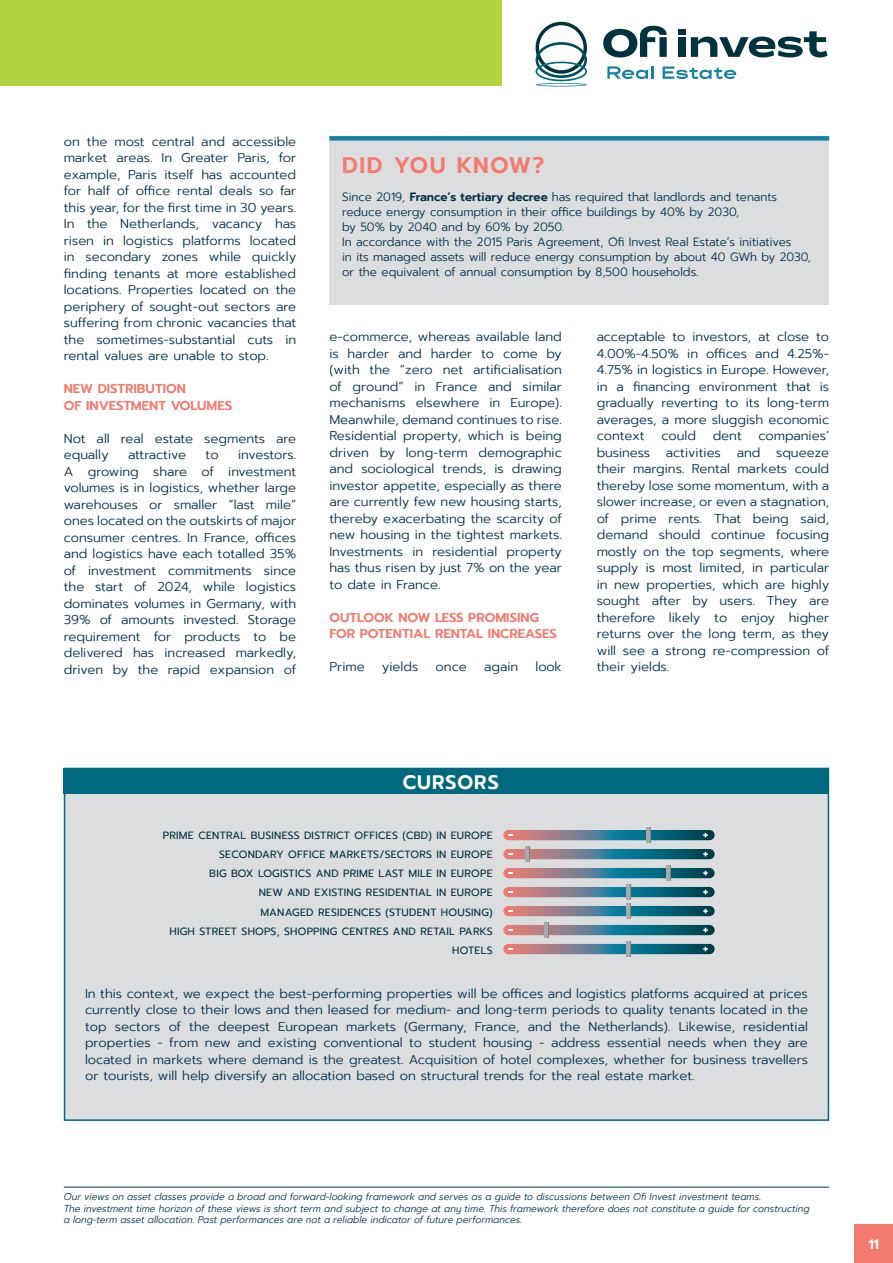
<style>
.page{position:relative;width:893px;height:1263px;background:#fff}
.page>*{position:absolute;margin:0;border:0;box-sizing:border-box;transform-origin:0 0}
.t1{font:600 22.5px "Prompt";letter-spacing:.07em;color:#f37a6e}
.t2{font:600 19.5px "Prompt";letter-spacing:.05em;color:#fff}
.t3{font:600 13.5px "Prompt";color:#fff}
.TEXTE_COURANT{font:300 12.75px/16.5px "Prompt";color:#00324c;text-align:justify}
.TEXTE_COURANT-2{font:600 12.75px/16.5px "Prompt";color:#f37a6e}
.TEXTE_COURANT-3{font:300 12.75px "Prompt";letter-spacing:-.02em;color:#00324c}
.t4{font:300 12px/15px "Prompt";color:#00324c}
.t5{font:10.5px/19.2px "Prompt";letter-spacing:.025em;color:#00323f;text-align:right}
.NOTES_BIS{font:italic 300 9.75px/11.2px "Prompt";letter-spacing:.005em;color:#00324c;scale:.96 1}
.s1{font-weight:600}
</style>
<div class="page">
<div style="left:855px;top:1225px;width:38px;height:38px;background:#f37a6e"></div>
<svg style="left:536px;top:22px;width:51px;height:59px"></svg>
<svg style="left:536px;top:83px;width:51px;height:4px"></svg>
<hr style="left:538px;top:84px;width:47px;height:2px;background:#1581a3;border-radius:50%">
<svg style="left:603px;top:26px;width:64px;height:32px"></svg>
<div style="left:679px;top:37px;width:7px;height:20px;background:#00323f"></div>
<div style="left:679px;top:29px;width:7px;height:6px;background:#00323f"></div>
<svg style="left:691px;top:31px;width:136px;height:26px"></svg>
<svg style="left:607px;top:66px;width:46px;height:13px"></svg>
<svg style="left:663px;top:66px;width:73px;height:13px"></svg>
<div style="left:0;top:0;width:502px;height:85px;background:#b2d23f"></div>
<div style="left:64px;top:768px;width:765px;height:353px;background:#dcdddf;border:2px solid #006980"></div>
<div style="left:64px;top:768px;width:765px;height:26px;background:#006980"></div>
<svg style="left:503px;top:830px;width:212px;height:10px;background:#507282"></svg>
<div style="left:646px;top:827px;width:5px;height:16px;background:#808285"></div>
<hr style="left:646px;top:827px;width:4px;height:16px;background:#a8a9ad">
<svg style="left:703px;top:833px;width:5px;height:4px"></svg>
<svg style="left:503px;top:849px;width:212px;height:10px;background:#4b7183"></svg>
<svg style="left:525px;top:846px;width:5px;height:16px"></svg>
<hr style="left:526px;top:846px;width:3px;height:16px;background:#a8a9ad">
<svg style="left:703px;top:852px;width:5px;height:4px"></svg>
<svg style="left:503px;top:868px;width:212px;height:10px;background:#507283"></svg>
<svg style="left:666px;top:865px;width:5px;height:16px"></svg>
<hr style="left:667px;top:865px;width:3px;height:16px;background:#a8a9ad">
<svg style="left:703px;top:871px;width:5px;height:4px"></svg>
<svg style="left:503px;top:887px;width:212px;height:10px;background:#507182"></svg>
<svg style="left:626px;top:884px;width:5px;height:16px"></svg>
<hr style="left:627px;top:884px;width:3px;height:16px;background:#a8a9ad">
<svg style="left:703px;top:890px;width:5px;height:4px"></svg>
<svg style="left:503px;top:906px;width:212px;height:10px;background:#507182"></svg>
<svg style="left:626px;top:903px;width:5px;height:16px"></svg>
<hr style="left:627px;top:903px;width:3px;height:16px;background:#a8a9ad">
<svg style="left:703px;top:909px;width:5px;height:4px"></svg>
<svg style="left:503px;top:925px;width:212px;height:10px;background:#4c7182"></svg>
<svg style="left:544px;top:922px;width:5px;height:16px"></svg>
<hr style="left:545px;top:922px;width:3px;height:16px;background:#a8a9ad">
<svg style="left:703px;top:928px;width:5px;height:4px"></svg>
<svg style="left:503px;top:944px;width:212px;height:10px;background:#507182"></svg>
<svg style="left:626px;top:941px;width:5px;height:16px"></svg>
<hr style="left:627px;top:941px;width:3px;height:16px;background:#a8a9ad">
<svg style="left:703px;top:947px;width:5px;height:4px"></svg>
<div style="left:329px;top:140px;width:500px;height:165px;background:#dcdddf"></div>
<div style="left:329px;top:136px;width:500px;height:5px;background:#1581a3"></div>
<hr style="left:64px;top:1187px;width:765px;height:1px;background:#00324c">
<p class="TEXTE_COURANT" style="left:64px;top:133px;width:234px">on the most central and accessible market areas. In Greater Paris, for example, Paris itself has accounted for half of office rental deals so far this year, for the first time in 30 years.<br>In the Netherlands, vacancy has risen in logistics platforms located in secondary zones while quickly finding tenants at more established locations. Properties located on the periphery of sought-out sectors are suffering from chronic vacancies that the sometimes-substantial cuts in rental values are unable to stop.</p>
<p class="TEXTE_COURANT-2" style="left:64px;top:380px;width:124px">NEW DISTRIBUTION</p>
<p class="TEXTE_COURANT-2" style="left:64px;top:397px;width:170px">OF INVESTMENT VOLUMES</p>
<p class="TEXTE_COURANT" style="left:64px;top:430px;width:234px">Not all real estate segments are equally</p>
<p class="TEXTE_COURANT" style="left:64px;top:446px;width:234px;text-indent:174px">investors.<br>A growing share of investment volumes is in logistics, whether large warehouses or smaller “last mile” ones located on the outskirts of major consumer centres. In France, offices and logistics have each totalled 35% of investment commitments since the start of 2024, while logistics dominates volumes in Germany, with 39% of amounts invested. Storage requirement for products to be delivered has increased markedly, driven by the rapid expansion of</p>
<p class="TEXTE_COURANT-3" style="left:128px;top:446px;width:60px">attractive</p>
<p class="TEXTE_COURANT" style="left:206px;top:446px;width:15px">to</p>
<p class="t1" style="left:342px;top:149px;width:204px">DID YOU KNOW?</p>
<p class="t4" style="left:342px;top:189px;width:470px">Since 2019, <span class="s1">France’s tertiary decree</span> has required that landlords and tenants reduce energy consumption in their office buildings by 40% by 2030,<br>by 50% by 2040 and by 60% by 2050.<br>In accordance with the 2015 Paris Agreement, Ofi Invest Real Estate’s initiatives<br>in its managed assets will reduce energy consumption by about 40 GWh by 2030, or the equivalent of annual consumption by 8,500 households.</p>
<p class="TEXTE_COURANT" style="left:329px;top:329px;width:234px">e-commerce, whereas available land is harder and harder to come by (with the “zero net artificialisation of ground” in France and similar mechanisms elsewhere in Europe).<br>Meanwhile, demand continues to rise.<br>Residential property, which is being driven by long-term demographic and sociological trends, is drawing investor appetite, especially as there are currently few new housing starts, thereby exacerbating the scarcity of new housing in the tightest markets.<br>Investments in residential property has thus risen by just 7% on the year to date in France.</p>
<p class="TEXTE_COURANT-2" style="left:329px;top:609px;width:229px">OUTLOOK NOW LESS PROMISING<br>FOR POTENTIAL RENTAL INCREASES</p>
<p class="TEXTE_COURANT" style="left:329px;top:658px;width:37px">Prime</p>
<p class="TEXTE_COURANT" style="left:382px;top:658px;width:38px">yields</p>
<p class="TEXTE_COURANT" style="left:436px;top:658px;width:33px">once</p>
<p class="TEXTE_COURANT" style="left:484px;top:658px;width:36px">again</p>
<p class="TEXTE_COURANT" style="left:535px;top:658px;width:28px">look</p>
<p class="TEXTE_COURANT" style="left:597px;top:328px;width:234px">acceptable to investors, at close to 4.00%-4.50% in offices and 4.25%- 4.75% in logistics in Europe. However, in a financing environment that is gradually reverting to its long-term averages, a more sluggish economic context</p>
<p class="TEXTE_COURANT" style="left:661px;top:427px;width:36px">could</p>
<p class="TEXTE_COURANT" style="left:713px;top:427px;width:31px">dent</p>
<p class="TEXTE_COURANT" style="left:597px;top:427px;width:234px;text-indent:162px">companies’ business activities and squeeze their margins. Rental markets could thereby lose some momentum, with a slower increase, or even a stagnation, of prime rents. That being said, demand should continue focusing mostly on the top segments, where supply is most limited, in particular in new properties, which are highly sought after by users. They are therefore likely to enjoy higher returns over the long term, as they will see a strong re-compression of their yields.</p>
<p class="t2" style="left:403px;top:767px;width:98px">CURSORS</p>
<p class="t5" style="left:163px;top:826px;width:331px">PRIME CENTRAL BUSINESS DISTRICT OFFICES (CBD) IN EUROPE SECONDARY OFFICE MARKETS/SECTORS IN EUROPE<br>BIG BOX LOGISTICS AND PRIME LAST MILE IN EUROPE<br>NEW AND EXISTING RESIDENTIAL IN EUROPE<br>MANAGED RESIDENCES (STUDENT HOUSING)<br>HIGH STREET SHOPS, SHOPPING CENTRES AND RETAIL PARKS HOTELS</p>
<p class="TEXTE_COURANT" style="left:85px;top:985px;width:724px">In this context, we expect the best-performing properties will be offices and logistics platforms acquired at prices currently close to their lows and then leased for medium- and long-term periods to quality tenants located in the top sectors of the deepest European markets (Germany, France, and the Netherlands). Likewise, residential properties - from new and existing conventional to student housing - address essential needs when they are located in markets where demand is the greatest. Acquisition of hotel complexes, whether for business travellers or tourists, will help diversify an allocation based on structural trends for the real estate market.</p>
<p class="NOTES_BIS" style="left:64px;top:1191px;width:778px">Our views on asset classes provide a broad and forward-looking framework and serves as a guide to discussions between Ofi Invest investment teams.<br>The investment time horizon of these views is short term and subject to change at any time. This framework therefore does not constitute a guide for constructing a long-term asset allocation. Past performances are not a reliable indicator of future performances.</p>
<p class="t3" style="left:869px;top:1234px;width:12px">11</p>
</div>
